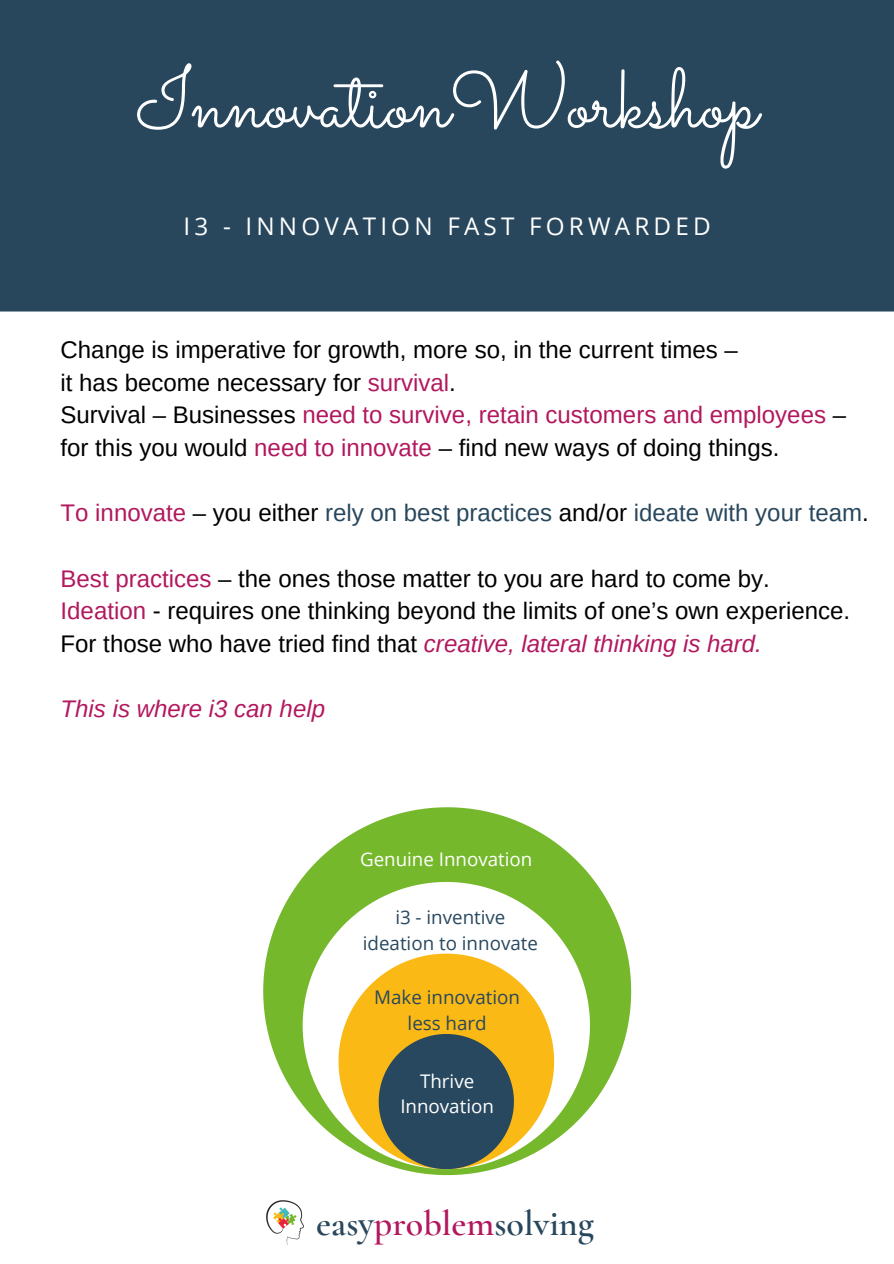
<style>
.page{position:relative;width:894px;height:1264px;background:#fff}
.page>*{position:absolute;margin:0;border:0;box-sizing:border-box;transform-origin:0 0}
.t1{font:84px "Sacramento";color:#fff}
.t2{font:600 36px "Cormorant Garamond";color:#28475d}
.t3{font:24.3px "Open Sans";letter-spacing:.175em;color:#fff}
.t4{font:24px/32.7px "Arimo";color:#000}
.t5{font:24px "Arimo";color:#28475d}
.t6{font:italic 24px "Arimo";color:#b2185e}
.t7{font:18.75px/25.8px "Open Sans";color:#fff;text-align:center}
.t8{font:18.75px/25.8px "Open Sans";color:#28485f;text-align:center}
.t9{font:18.75px/25.8px "Open Sans";color:#28475d;text-align:center}
.s1{color:#b2185e}
.s2{color:#000}
.s3{font-style:italic;color:#b2185e}
</style>
<div class="page">
<div style="left:0;top:0;width:893px;height:311px;background:#28475d"></div>
<img style="left:266px;top:1200px;width:38px;height:44px">
<svg style="left:263px;top:807px;width:368px;height:368px;fill:#75b82b"></svg>
<svg style="left:302px;top:882px;width:287px;height:287px"></svg>
<svg style="left:338px;top:953px;width:216px;height:216px;fill:#fab915"></svg>
<svg style="left:378px;top:1033px;width:136px;height:136px;background:#536354"></svg>
<h1 class="t1" style="left:137px;top:49px;width:622px">InnovationWorkshop</h1>
<p class="t3" style="left:183px;top:209px;width:528px">I3 - INNOVATION FAST FORWARDED</p>
<p class="t4" style="left:61px;top:333px;width:786px">Change is imperative for growth, more so, in the current times –<br>it has become necessary for <span class="s1">survival</span>.<br>Survival – Businesses <span class="s1">need to survive, retain customers and employees</span> – for this you would <span class="s1">need to innovate</span> – find new ways of doing things.</p>
<p class="t5" style="left:61px;top:499px;width:809px"><span class="s1">To innovate</span> <span class="s2">– you either</span> rely on best practices <span class="s2">and/or</span> ideate with your team<span class="s2">.</span></p>
<p class="t4" style="left:61px;top:562px;width:790px"><span class="s1">Best practices</span> – the ones those matter to you are hard to come by.<br><span class="s1">Ideation</span> - requires one thinking beyond the limits of one’s own experience.<br>For those who have tried find that <span class="s3">creative, lateral thinking is hard.</span></p>
<p class="t6" style="left:61px;top:695px;width:266px">This is where i3 can help</p>
<p class="t7" style="left:360px;top:845px;width:174px">Genuine Innovation</p>
<p class="t8" style="left:363px;top:903px;width:176px">i3 - inventive ideation to innovate</p>
<p class="t9" style="left:374px;top:984px;width:147px">Make innovation less hard</p>
<p class="t7" style="left:400px;top:1067px;width:95px">Thrive<br>Innovation</p>
<h2 class="t2" style="left:316px;top:1201px;width:279px">easy<span class="s1">problem</span>solving</h2>
</div>
